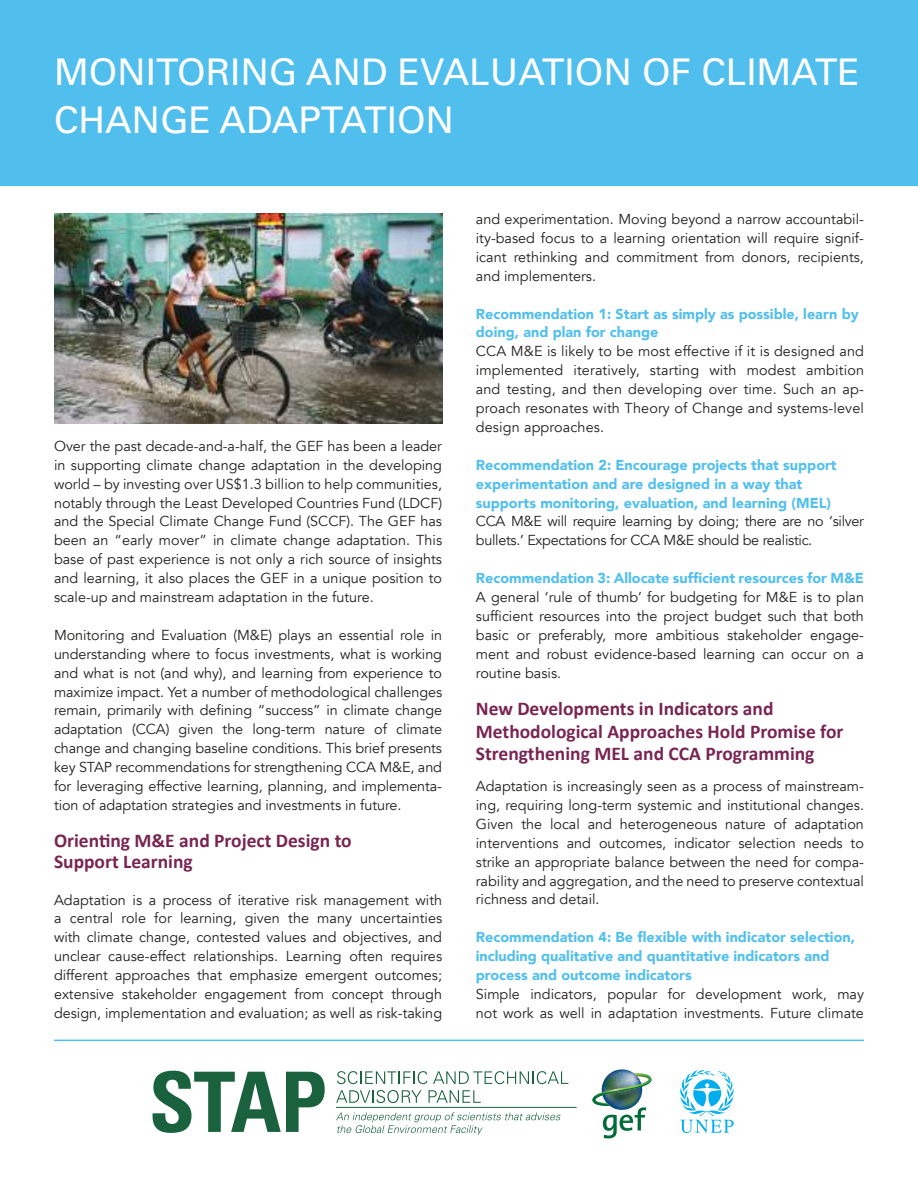
<style>
.page{position:relative;width:918px;height:1188px;background:#fff}
.page>*{position:absolute;margin:0;border:0;box-sizing:border-box;transform-origin:0 0}
.t1{font:36.75px/48px "Univers";color:#fff}
.t2{font:700 19.5px/21px "Calibri";color:#782552}
.t3{font:14.4px/18.9px "Avenir";color:#241f1f;text-align:justify}
.t4{font:900 14.4px/18.9px "Avenir";color:#51bfed}
.t5{font:14.4px/18.9px "Avenir";letter-spacing:-.02em;color:#241f1f}
</style>
<div class="page">
<div style="left:0;top:0;width:918px;height:185px;background:#51bfed"></div>
<svg style="left:337px;top:1071px;width:90px;height:13px"></svg>
<svg style="left:433px;top:1071px;width:135px;height:13px"></svg>
<svg style="left:336px;top:1090px;width:86px;height:13px"></svg>
<svg style="left:429px;top:1090px;width:52px;height:13px"></svg>
<svg style="left:336px;top:1112px;width:225px;height:23px"></svg>
<svg style="left:152px;top:1071px;width:173px;height:62px"></svg>
<hr style="left:336px;top:1107px;width:241px;height:1px;background:#1a623d">
<hr style="left:54px;top:1040px;width:810px;height:1px;background:#51bfed">
<svg style="left:680px;top:1070px;width:54px;height:63px"></svg>
<img style="left:592px;top:1069px;width:60px;height:69px">
<img style="left:54px;top:214px;width:388px;height:210px">
<h1 class="t1" style="left:54px;top:47px;width:807px">MONITORING AND EVALUATION OF CLIMATE<br>CHANGE ADAPTATION</h1>
<p class="t3" style="left:54px;top:437px;width:390px">Over the past decade-and-a-half, the GEF has been a leader in supporting climate change adaptation in the developing world – by investing over US$1.3 billion to help communities, notably through the Least Developed Countries Fund (LDCF) and the Special Climate Change Fund (SCCF). The GEF has been an “early mover” in climate change adaptation. This base of past experience is not only a rich source of insights and learning, it also places the GEF in a unique position to scale-up and mainstream adaptation in the future.</p>
<p class="t3" style="left:54px;top:626px;width:390px">Monitoring and Evaluation (M&amp;E) plays an essential role in understanding where to focus investments, what is working and what is not (and why), and learning from experience to maximize impact. Yet a number of methodological challenges remain, primarily with defining “success” in climate change adaptation (CCA) given the long-term nature of climate change and changing baseline conditions. This brief presents key STAP recommendations for strengthening CCA M&amp;E, and for leveraging effective learning, planning, and implementa&shy;tion of adaptation strategies and investments in future.</p>
<h2 class="t2" style="left:54px;top:830px;width:299px">Orienting M&amp;E and Project Design to<br>Support Learning</h2>
<p class="t3" style="left:54px;top:890px;width:390px">Adaptation is a process of iterative risk management with a central role for learning, given the many uncertainties with climate change, contested values and objectives, and unclear cause-effect relationships. Learning often requires different approaches that emphasize emergent outcomes; extensive stakeholder engagement from concept through design, implementation and evaluation; as well as risk-taking</p>
<p class="t3" style="left:476px;top:210px;width:390px">and experimentation. Moving beyond a narrow accountabil&shy;ity-based focus to a learning orientation will require signif&shy;icant rethinking and commitment from donors, recipients, and implementers.</p>
<p class="t4" style="left:476px;top:304px;width:384px">Recommendation 1: Start as simply as possible, learn by doing, and plan for change</p>
<p class="t3" style="left:476px;top:342px;width:390px">CCA M&amp;E is likely to be most effective if it is designed and implemented iteratively, starting with modest ambition and testing, and then developing over time. Such an ap&shy;proach resonates with Theory of Change and systems-level design approaches.</p>
<p class="t4" style="left:476px;top:455px;width:362px">Recommendation 2: Encourage projects that support experimentation and are designed in a way that supports monitoring, evaluation, and learning (MEL)</p>
<p class="t5" style="left:476px;top:512px;width:390px">CCA M&amp;E will require learning by doing; there are no ‘silver bullets.’ Expectations for CCA M&amp;E should be realistic.</p>
<p class="t4" style="left:476px;top:568px;width:390px">Recommendation 3: Allocate sufficient resources for M&amp;E</p>
<p class="t3" style="left:476px;top:588px;width:390px">A general ‘rule of thumb’ for budgeting for M&amp;E is to plan sufficient resources into the project budget such that both basic or preferably, more ambitious stakeholder engage&shy;ment and robust evidence-based learning can occur on a routine basis.</p>
<h2 class="t2" style="left:476px;top:696px;width:369px;line-height:23.4px">New Developments in Indicators and<br>Methodological Approaches Hold Promise for</h2>
<h2 class="t2" style="left:476px;top:743px;width:340px">Strengthening MEL and CCA Programming</h2>
<p class="t3" style="left:476px;top:777px;width:390px">Adaptation is increasingly seen as a process of mainstream&shy;ing, requiring long-term systemic and institutional changes.<br>Given the local and heterogeneous nature of adaptation interventions and outcomes, indicator selection needs to strike an appropriate balance between the need for compa&shy;rability and aggregation, and the need to preserve contextual richness and detail.</p>
<p class="t4" style="left:476px;top:927px;width:381px">Recommendation 4: Be flexible with indicator selection, including qualitative and quantitative indicators and process and outcome indicators</p>
<p class="t3" style="left:476px;top:985px;width:390px">Simple indicators, popular for development work, may not work as well in adaptation investments. Future climate</p>
</div>
